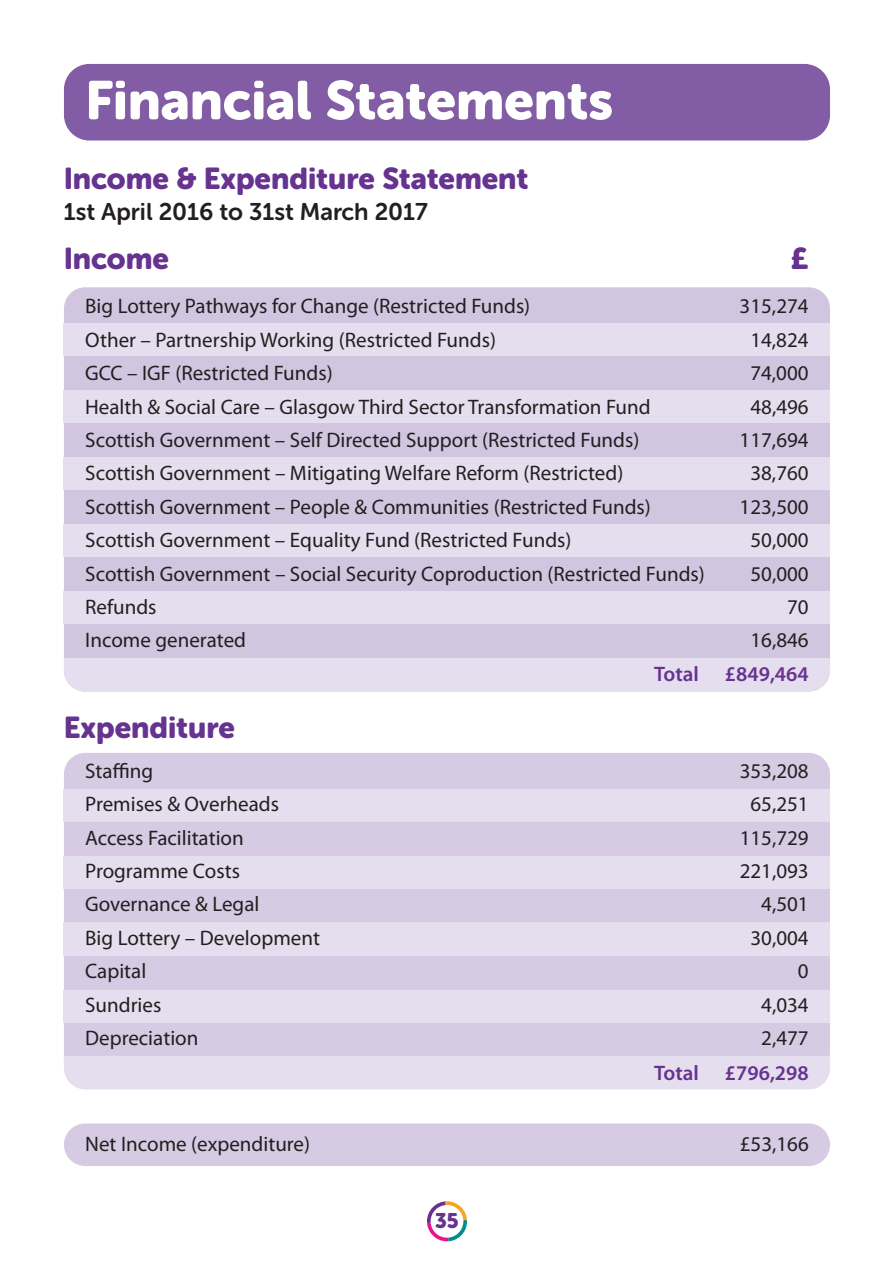
<style>
.page{position:relative;width:894px;height:1264px;background:#fff}
.page>*{position:absolute;margin:0;border:0;box-sizing:border-box;transform-origin:0 0}
.t1{font:54px "Museo Sans Rounded 900";color:#fff}
.t2{font:30px "Museo Sans Rounded 900";color:#663390}
.t3{font:24px "Museo Sans Rounded 700";color:#231f20}
.t4{font:21px "Myriad Pro";color:#231f20}
.t5{font:600 21px "Myriad Pro";color:#663390}
.t6{font:21px "Museo Sans Rounded 900";color:#663390}
</style>
<div class="page">
<svg style="left:427px;top:1201px;width:40px;height:39px"></svg>
<div style="left:64px;top:64px;width:765px;height:76px;background:#825ca4;border-radius:26px"></div>
<div style="left:64px;top:287px;width:765px;height:404px;background:#d1c5e0;border-radius:21px"></div>
<div style="left:64px;top:658px;width:765px;height:33px;background:#e5deee"></div>
<div style="left:64px;top:752px;width:765px;height:332px;background:#d6cbe3;border-radius:21px"></div>
<div style="left:64px;top:1123px;width:765px;height:42px;background:#d6cbe3;border-radius:21px"></div>
<div style="left:64px;top:323px;width:765px;height:33px;background:#e5deee"></div>
<div style="left:64px;top:390px;width:765px;height:33px;background:#e5deee"></div>
<div style="left:64px;top:457px;width:765px;height:33px;background:#e5deee"></div>
<div style="left:64px;top:524px;width:765px;height:32px;background:#e5deee"></div>
<div style="left:64px;top:590px;width:765px;height:33px;background:#e5deee"></div>
<div style="left:64px;top:788px;width:765px;height:33px;background:#e5deee"></div>
<div style="left:64px;top:855px;width:765px;height:33px;background:#e5deee"></div>
<div style="left:64px;top:922px;width:765px;height:34px;background:#e5deee"></div>
<div style="left:64px;top:989px;width:765px;height:33px;background:#e5deee"></div>
<div style="left:64px;top:1056px;width:765px;height:33px;background:#e5deee"></div>
<h1 class="t1" style="left:85px;top:81px;width:529px">Financial Statements</h1>
<h2 class="t2" style="left:64px;top:167px;width:466px">Income &amp; Expenditure Statement</h2>
<p class="t3" style="left:64px;top:203px;width:365px">1st April 2016 to 31st March 2017</p>
<h2 class="t2" style="left:64px;top:248px;width:106px">Income</h2>
<h2 class="t2" style="left:790px;top:248px;width:20px">£</h2>
<p class="t4" style="left:85px;top:298px;width:446px">Big Lottery Pathways for Change (Restricted Funds)</p>
<p class="t4" style="left:739px;top:298px;width:70px">315,274</p>
<p class="t4" style="left:85px;top:332px;width:412px">Other – Partnership Working (Restricted Funds)</p>
<p class="t4" style="left:750px;top:332px;width:60px">14,824</p>
<p class="t4" style="left:85px;top:365px;width:249px">GCC – IGF (Restricted Funds)</p>
<p class="t4" style="left:750px;top:365px;width:60px">74,000</p>
<p class="t4" style="left:85px;top:398px;width:566px">Health &amp; Social Care – Glasgow Third Sector Transformation Fund</p>
<p class="t4" style="left:750px;top:398px;width:60px">48,496</p>
<p class="t4" style="left:85px;top:432px;width:555px">Scottish Government – Self Directed Support (Restricted Funds)</p>
<p class="t4" style="left:739px;top:432px;width:71px">117,694</p>
<p class="t4" style="left:85px;top:465px;width:539px">Scottish Government – Mitigating Welfare Reform (Restricted)</p>
<p class="t4" style="left:750px;top:465px;width:60px">38,760</p>
<p class="t4" style="left:85px;top:499px;width:567px">Scottish Government – People &amp; Communities (Restricted Funds)</p>
<p class="t4" style="left:739px;top:499px;width:71px">123,500</p>
<p class="t4" style="left:85px;top:532px;width:487px">Scottish Government – Equality Fund (Restricted Funds)</p>
<p class="t4" style="left:750px;top:532px;width:60px">50,000</p>
<p class="t4" style="left:85px;top:565px;width:621px">Scottish Government – Social Security Coproduction (Restricted Funds)</p>
<p class="t4" style="left:750px;top:565px;width:60px">50,000</p>
<p class="t4" style="left:85px;top:599px;width:73px">Refunds</p>
<p class="t4" style="left:786px;top:599px;width:23px">70</p>
<p class="t4" style="left:85px;top:632px;width:162px">Income generated</p>
<p class="t4" style="left:750px;top:632px;width:60px">16,846</p>
<p class="t5" style="left:653px;top:665px;width:156px">Total £849,464</p>
<h2 class="t2" style="left:64px;top:716px;width:172px">Expenditure</h2>
<p class="t4" style="left:85px;top:762px;width:69px">Staffing</p>
<p class="t4" style="left:739px;top:762px;width:70px">353,208</p>
<p class="t4" style="left:85px;top:796px;width:195px">Premises &amp; Overheads</p>
<p class="t4" style="left:750px;top:796px;width:60px">65,251</p>
<p class="t4" style="left:85px;top:829px;width:160px">Access Facilitation</p>
<p class="t4" style="left:739px;top:829px;width:70px">115,729</p>
<p class="t4" style="left:85px;top:862px;width:156px">Programme Costs</p>
<p class="t4" style="left:739px;top:862px;width:70px">221,093</p>
<p class="t4" style="left:85px;top:896px;width:176px">Governance &amp; Legal</p>
<p class="t4" style="left:761px;top:896px;width:49px">4,501</p>
<p class="t4" style="left:85px;top:929px;width:236px">Big Lottery – Development</p>
<p class="t4" style="left:750px;top:929px;width:60px">30,004</p>
<p class="t4" style="left:85px;top:962px;width:63px">Capital</p>
<p class="t4" style="left:797px;top:962px;width:12px">0</p>
<p class="t4" style="left:85px;top:996px;width:78px">Sundries</p>
<p class="t4" style="left:761px;top:996px;width:49px">4,034</p>
<p class="t4" style="left:85px;top:1029px;width:115px">Depreciation</p>
<p class="t4" style="left:761px;top:1029px;width:49px">2,477</p>
<p class="t5" style="left:653px;top:1065px;width:156px">Total £796,298</p>
<p class="t4" style="left:85px;top:1135px;width:226px">Net Income (expenditure)</p>
<p class="t4" style="left:739px;top:1135px;width:70px">£53,166</p>
<p class="t6" style="left:435px;top:1212px;width:25px">35</p>
</div>
